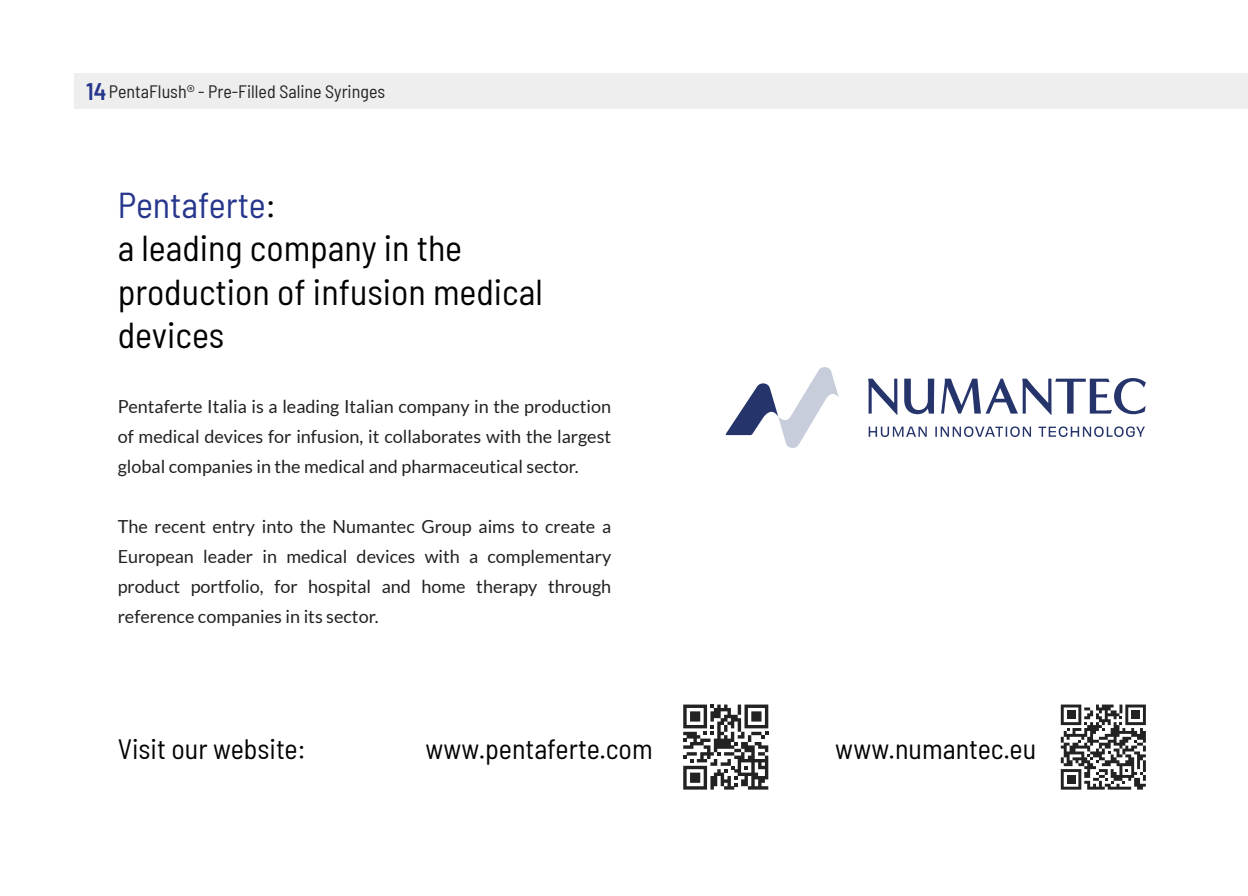
<style>
.page{position:relative;width:1248px;height:896px;background:#fff}
.page>*{position:absolute;margin:0;border:0;box-sizing:border-box;transform-origin:0 0}
.Titolo_2_nero{font:semi-condensed 36px/43.2px "Barlow";color:#020203}
.Titolo_2_nero-2{font:semi-condensed 36px "Barlow";color:#26368c}
.Titolo_2_nero-3{font:semi-condensed 28px "Barlow";color:#020203}
.t1{font:600 semi-condensed 24px "Barlow";color:#26368c}
.t2{font:18px/30px "Lato";color:#222223;text-align:justify}
.t3{font:semi-condensed 18px "Barlow";color:#222223}
.s1{color:#020203}
</style>
<div class="page">
<div style="left:1219px;top:74px;width:28px;height:35px;background:#eee"></div>
<div style="left:74px;top:74px;width:1145px;height:35px;background:#eee"></div>
<svg style="left:683px;top:704px;width:85px;height:85px"></svg>
<svg style="left:868px;top:427px;width:58px;height:10px"></svg>
<svg style="left:935px;top:426px;width:95px;height:11px"></svg>
<svg style="left:1038px;top:426px;width:106px;height:11px"></svg>
<svg style="left:868px;top:379px;width:29px;height:36px"></svg>
<svg style="left:904px;top:379px;width:30px;height:35px"></svg>
<svg style="left:941px;top:378px;width:204px;height:37px"></svg>
<svg style="left:725px;top:367px;width:113px;height:81px"></svg>
<svg style="left:1060px;top:704px;width:85px;height:85px"></svg>
<div style="left:1066px;top:775px;width:9px;height:9px;background:#222223"></div>
<p class="t1" style="left:86px;top:74px;width:22px">14</p>
<p class="t3" style="left:109px;top:79px;width:278px">PentaFlush® - Pre-Filled Saline Syringes</p>
<p class="Titolo_2_nero-2" style="left:118px;top:179px;width:159px">Pentaferte<span class="s1">:</span></p>
<p class="Titolo_2_nero" style="left:118px;top:224px;width:426px">a leading company in the production of infusion medical devices</p>
<p class="t2" style="left:118px;top:391px;width:495px">Pentaferte Italia is a leading Italian company in the production of medical devices for infusion, it collaborates with the largest global companies in the medical and pharmaceutical sector.</p>
<p class="t2" style="left:118px;top:511px;width:495px">The recent entry into the Numantec Group aims to create a European leader in medical devices with a complementary product portfolio, for hospital and home therapy through reference companies in its sector.</p>
<p class="Titolo_2_nero-3" style="left:118px;top:728px;width:189px">Visit our website:</p>
<p class="Titolo_2_nero-3" style="left:425px;top:728px;width:229px">www.pentaferte.com</p>
<p class="Titolo_2_nero-3" style="left:835px;top:728px;width:202px">www.numantec.eu</p>
</div>
